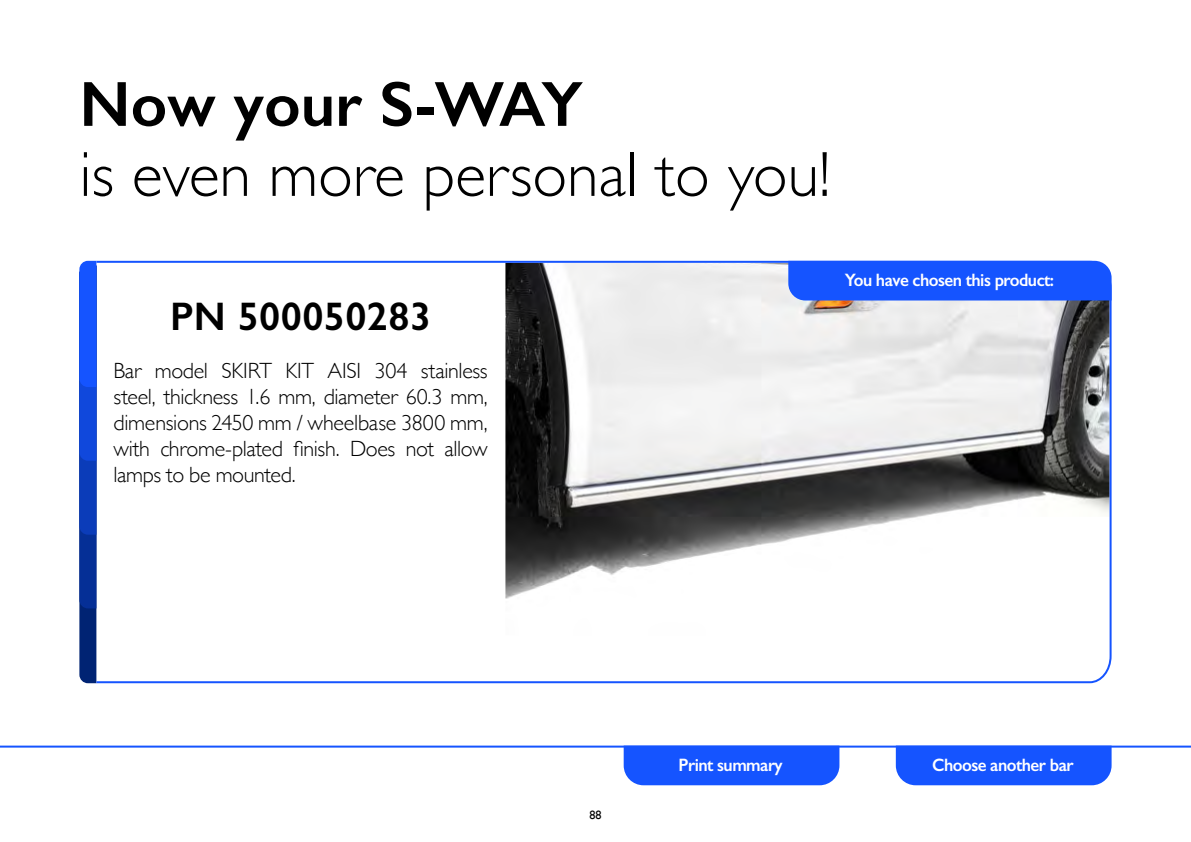
<style>
.page{position:relative;width:1191px;height:842px;background:#fff}
.page>*{position:absolute;margin:0;border:0;box-sizing:border-box;transform-origin:0 0}
.t1{font:300 64px "Gill Sans";color:#000}
.t2{font:600 64px "Gill Sans";color:#000}
.t3{font:600 40px "Gill Sans";letter-spacing:.01em;color:#000}
.t4{font:300 22px/26px "Gill Sans";letter-spacing:-.02em;color:#000;text-align:justify}
.t5{font:600 18px "Gill Sans";letter-spacing:-.03em;color:#fff;scale:.95 1}
.t6{font:12.2px "Gill Sans";color:#000}
</style>
<div class="page">
<svg style="left:79px;top:261px;width:15px;height:422px;background:#0e40c1"></svg>
<svg style="left:94px;top:260px;width:1018px;height:424px"></svg>
<div style="left:788px;top:261px;width:323px;height:39px;background:#1554ff"></div>
<hr style="left:0;top:746px;width:1191px;height:2px;background:#1554ff">
<div style="left:623px;top:747px;width:216px;height:38px;background:#1554ff"></div>
<div style="left:895px;top:747px;width:216px;height:38px;background:#1554ff"></div>
<h1 class="t2" style="left:79px;top:65px;width:505px">Now your S-WAY</h1>
<h1 class="t1" style="left:79px;top:124px;width:752px">is even more personal to you!</h1>
<h2 class="t3" style="left:170px;top:292px;width:262px">PN 500050283</h2>
<p class="t4" style="left:113px;top:357px;width:376px">Bar model SKIRT KIT AISI 304 stainless steel, thickness 1.6 mm, diameter 60.3 mm, dimensions 2450 mm / wheelbase 3800 mm, with chrome-plated finish. Does not allow lamps to be mounted.</p>
<p class="t5" style="left:844px;top:269px;width:222px">You have chosen this product:</p>
<p class="t6" style="left:589px;top:808px;width:14px">88</p>
<p class="t5" style="left:678px;top:754px;width:111px">Print summary</p>
<p class="t5" style="left:932px;top:754px;width:150px">Choose another bar</p>
</div>
